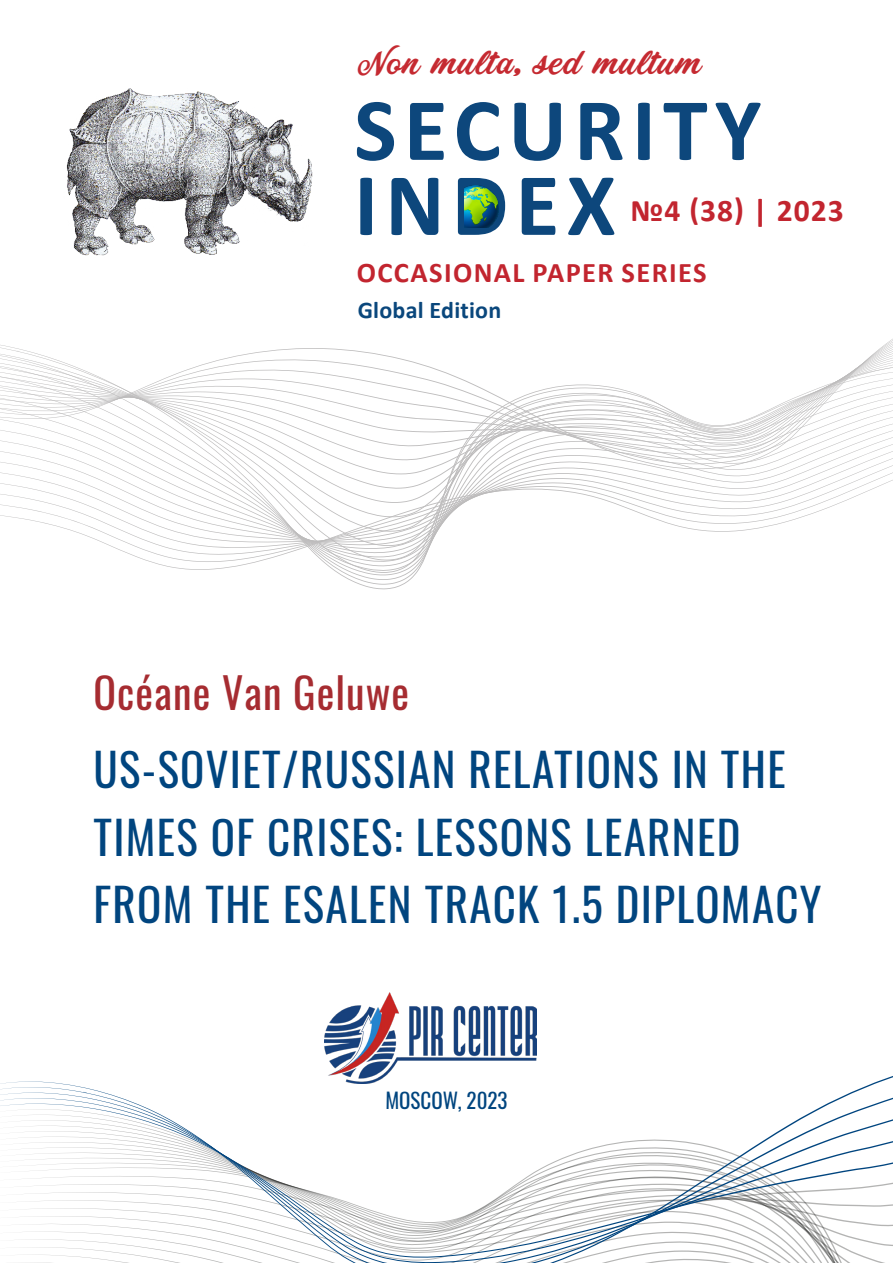
<style>
.page{position:relative;width:893px;height:1263px;background:#fff}
.page>*{position:absolute;margin:0;border:0;box-sizing:border-box;transform-origin:0 0}
.Сноска{font:700 90px "Calibri";letter-spacing:.08em;color:#0d477c}
.Заголовок_правильный{font:45px/67.5px "Oswald";letter-spacing:.03em;color:#01457f}
.Заголовок_правильный-2{font:42px "Oswald";letter-spacing:.025em;color:#a62c31}
.Заголовок_в_тексте{font:33px "Painter PERSONALUSEONLY";letter-spacing:.02em;color:#c52a31}
.Заголовок_в_тексте-2{font:700 31.5px "Calibri";letter-spacing:.03em;color:#c2252f}
.Заголовок_в_тексте-3{font:700 28.5px "Calibri";letter-spacing:.05em;color:#c2252f}
.Заголовок_в_тексте-4{font:700 24px "Calibri";letter-spacing:.01em;color:#0a477c}
.t1{font:21px "Oswald";color:#01457f}
</style>
<div class="page">
<svg style="left:145px;top:560px;width:279px;height:13px"></svg>
<svg style="left:111px;top:546px;width:319px;height:14px"></svg>
<svg style="left:76px;top:532px;width:361px;height:14px"></svg>
<svg style="left:18px;top:518px;width:781px;height:14px"></svg>
<svg style="left:0;top:503px;width:840px;height:15px"></svg>
<svg style="left:0;top:489px;width:873px;height:14px"></svg>
<svg style="left:0;top:474px;width:893px;height:15px"></svg>
<svg style="left:0;top:470px;width:893px;height:4px"></svg>
<svg style="left:0;top:339px;width:893px;height:131px"></svg>
<svg style="left:0;top:1076px;width:893px;height:187px"></svg>
<img style="left:465px;top:185px;width:33px;height:42px">
<img style="left:66px;top:88px;width:247px;height:168px">
<img style="left:324px;top:993px;width:213px;height:90px">
<p class="Заголовок_в_тексте" style="left:358px;top:41px;width:346px">Non multa, sed multum</p>
<p class="Сноска" style="left:354px;top:66px;width:409px">SECURITY</p>
<p class="Сноска" style="left:354px;top:141px;width:263px">INDEX</p>
<p class="Заголовок_в_тексте-2" style="left:631px;top:188px;width:214px">№4 (38) | 2023</p>
<p class="Заголовок_в_тексте-3" style="left:357px;top:252px;width:351px">OCCASIONAL PAPER SERIES</p>
<p class="Заголовок_в_тексте-4" style="left:358px;top:293px;width:145px">Global Edition</p>
<p class="Заголовок_правильный-2" style="left:94px;top:655px;width:317px">Océane Van Geluwe</p>
<p class="Заголовок_правильный" style="left:93px;top:732px;width:730px">US-SOVIET/RUSSIAN RELATIONS IN THE<br>TIMES OF CRISES: LESSONS LEARNED<br>FROM THE ESALEN TRACK 1.5 DIPLOMACY</p>
<p class="t1" style="left:385px;top:1081px;width:124px">MOSCOW, 2023</p>
</div>
